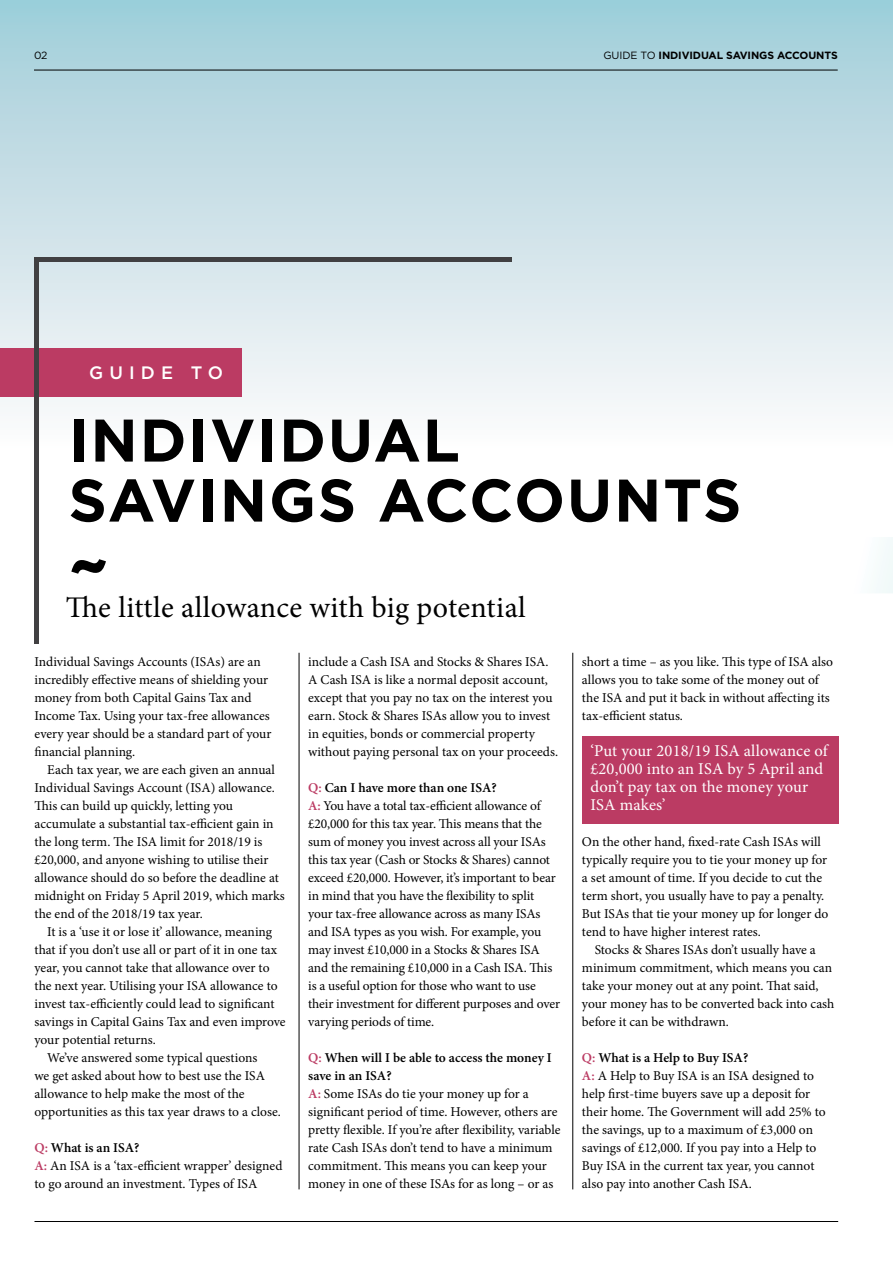
<style>
.page{position:relative;width:893px;height:1263px;background:#fff}
.page>*{position:absolute;margin:0;border:0;box-sizing:border-box;transform-origin:0 0}
.t1{font:700 84px "Gotham HTF";color:#000}
.t2{font:700 60px/60px "Gotham HTF";letter-spacing:.03em;color:#000}
.t3{font:30px "Minion Pro";letter-spacing:.01em;color:#000}
.t4{font:500 18px "Gotham HTF";letter-spacing:.34em;color:#fff}
.t5{font:16.5px/18px "Minion Pro";letter-spacing:.01em;color:#fff}
.t6{font:13.5px/18px "Minion Pro";letter-spacing:-.005em;color:#000}
.t7{font:700 10.5px "Gotham HTF";letter-spacing:-.01em;color:#000}
.t8{font:10.5px "Gotham HTF";color:#000}
.s1{font-weight:400}
.s2{font-weight:600;color:#bb3b63}
.s3{font-weight:600}
</style>
<div class="page">
<div style="left:0;top:0;width:893px;height:451px;background:linear-gradient(to bottom,#a0ccd8,#fefafb)"></div>
<svg style="left:825px;top:174px;width:68px;height:419px"></svg>
<div style="left:582px;top:736px;width:256px;height:87px;background:#bb3b63"></div>
<hr style="left:34px;top:70px;width:804px;height:1px;background:#000">
<div style="left:0;top:349px;width:242px;height:48px;background:#bb3b63"></div>
<hr style="left:34px;top:1221px;width:804px;height:1px;background:#000">
<hr style="left:299px;top:653px;width:1px;height:536px;background:#000">
<hr style="left:572px;top:653px;width:1px;height:536px;background:#000">
<div style="left:34px;top:257px;width:5px;height:387px;background:#414042"></div>
<div style="left:34px;top:257px;width:478px;height:5px;background:#414042"></div>
<p class="t8" style="left:34px;top:49px;width:15px">02</p>
<p class="t7" style="left:603px;top:49px;width:236px"><span class="s1">GUIDE TO</span> INDIVIDUAL SAVINGS ACCOUNTS</p>
<h3 class="t4" style="left:89px;top:363px;width:136px">GUIDE TO</h3>
<h2 class="t2" style="left:68px;top:409px;width:674px">INDIVIDUAL<br>SAVINGS ACCOUNTS</h2>
<h1 class="t1" style="left:67px;top:514px;width:44px">~</h1>
<h3 class="t3" style="left:66px;top:587px;width:461px">The little allowance with big potential</h3>
<p class="t6" style="left:34px;top:653px;width:238px">Individual Savings Accounts (ISAs) are an incredibly effective means of shielding your money from both Capital Gains Tax and Income Tax. Using your tax-free allowances every year should be a standard part of your financial planning.</p>
<p class="t6" style="left:34px;top:761px;width:252px;text-indent:13px">Each tax year, we are each given an annual Individual Savings Account (ISA) allowance.<br>This can build up quickly, letting you accumulate a substantial tax-efficient gain in the long term. The ISA limit for 2018/19 is £20,000, and anyone wishing to utilise their allowance should do so before the deadline at midnight on Friday 5 April 2019, which marks the end of the 2018/19 tax year.</p>
<p class="t6" style="left:47px;top:923px;width:226px">It is a ‘use it or lose it’ allowance, meaning</p>
<p class="t6" style="left:34px;top:941px;width:244px">that if you don’t use all or part of it in one tax</p>
<p class="t6" style="left:34px;top:959px;width:237px">year, you cannot take that allowance over to</p>
<p class="t6" style="left:34px;top:977px;width:245px">the next year. Utilising your ISA allowance to</p>
<p class="t6" style="left:34px;top:995px;width:242px">invest tax-efficiently could lead to significant</p>
<p class="t6" style="left:34px;top:1013px;width:253px">savings in Capital Gains Tax and even improve</p>
<p class="t6" style="left:34px;top:1031px;width:123px">your potential returns.</p>
<p class="t6" style="left:47px;top:1049px;width:212px">We’ve answered some typical questions</p>
<p class="t6" style="left:34px;top:1067px;width:232px">we get asked about how to best use the ISA</p>
<p class="t6" style="left:34px;top:1085px;width:212px">allowance to help make the most of the</p>
<p class="t6" style="left:34px;top:1103px;width:248px">opportunities as this tax year draws to a close.</p>
<p class="t6" style="left:34px;top:1139px;width:250px"><span class="s2">Q:</span> <span class="s3">What is an ISA?<br></span><span class="s2">A:</span> An ISA is a ‘tax-efficient wrapper’ designed to go around an investment. Types of ISA</p>
<p class="t6" style="left:308px;top:653px;width:251px">include a Cash ISA and Stocks &amp; Shares ISA.<br>A Cash ISA is like a normal deposit account, except that you pay no tax on the interest you earn. Stock &amp; Shares ISAs allow you to invest in equities, bonds or commercial property without paying personal tax on your proceeds.</p>
<p class="t6" style="left:308px;top:779px;width:253px"><span class="s2">Q:</span> <span class="s3">Can I have more than one ISA?<br></span><span class="s2">A:</span> You have a total tax-efficient allowance of £20,000 for this tax year. This means that the sum of money you invest across all your ISAs this tax year (Cash or Stocks &amp; Shares) cannot exceed £20,000. However, it’s important to bear in mind that you have the flexibility to split your tax-free allowance across as many ISAs and ISA types as you wish. For example, you may invest £10,000 in a Stocks &amp; Shares ISA and the remaining £10,000 in a Cash ISA. This is a useful option for those who want to use their investment for different purposes and over varying periods of time.</p>
<p class="t6" style="left:308px;top:1049px;width:254px"><span class="s2">Q:</span> <span class="s3">When will I be able to access the money I save in an ISA?<br></span><span class="s2">A:</span> Some ISAs do tie your money up for a significant period of time. However, others are pretty flexible. If you’re after flexibility, variable rate Cash ISAs don’t tend to have a minimum commitment. This means you can keep your money in one of these ISAs for as long – or as</p>
<p class="t6" style="left:582px;top:653px;width:253px">short a time – as you like. This type of ISA also allows you to take some of the money out of the ISA and put it back in without affecting its tax-efficient status.</p>
<p class="t5" style="left:590px;top:742px;width:239px">‘Put your 2018/19 ISA allowance of £20,000 into an ISA by 5 April and don’t pay tax on the money your<br>ISA makes’</p>
<p class="t6" style="left:582px;top:833px;width:248px">On the other hand, fixed-rate Cash ISAs will typically require you to tie your money up for a set amount of time. If you decide to cut the term short, you usually have to pay a penalty.<br>But ISAs that tie your money up for longer do tend to have higher interest rates.</p>
<p class="t6" style="left:582px;top:941px;width:254px;text-indent:13px">Stocks &amp; Shares ISAs don’t usually have a minimum commitment, which means you can take your money out at any point. That said, your money has to be converted back into cash before it can be withdrawn.</p>
<p class="t6" style="left:582px;top:1049px;width:245px"><span class="s2">Q:</span> <span class="s3">What is a Help to Buy ISA?<br></span><span class="s2">A:</span> A Help to Buy ISA is an ISA designed to help first-time buyers save up a deposit for their home. The Government will add 25% to the savings, up to a maximum of £3,000 on savings of £12,000. If you pay into a Help to Buy ISA in the current tax year, you cannot also pay into another Cash ISA.</p>
</div>
